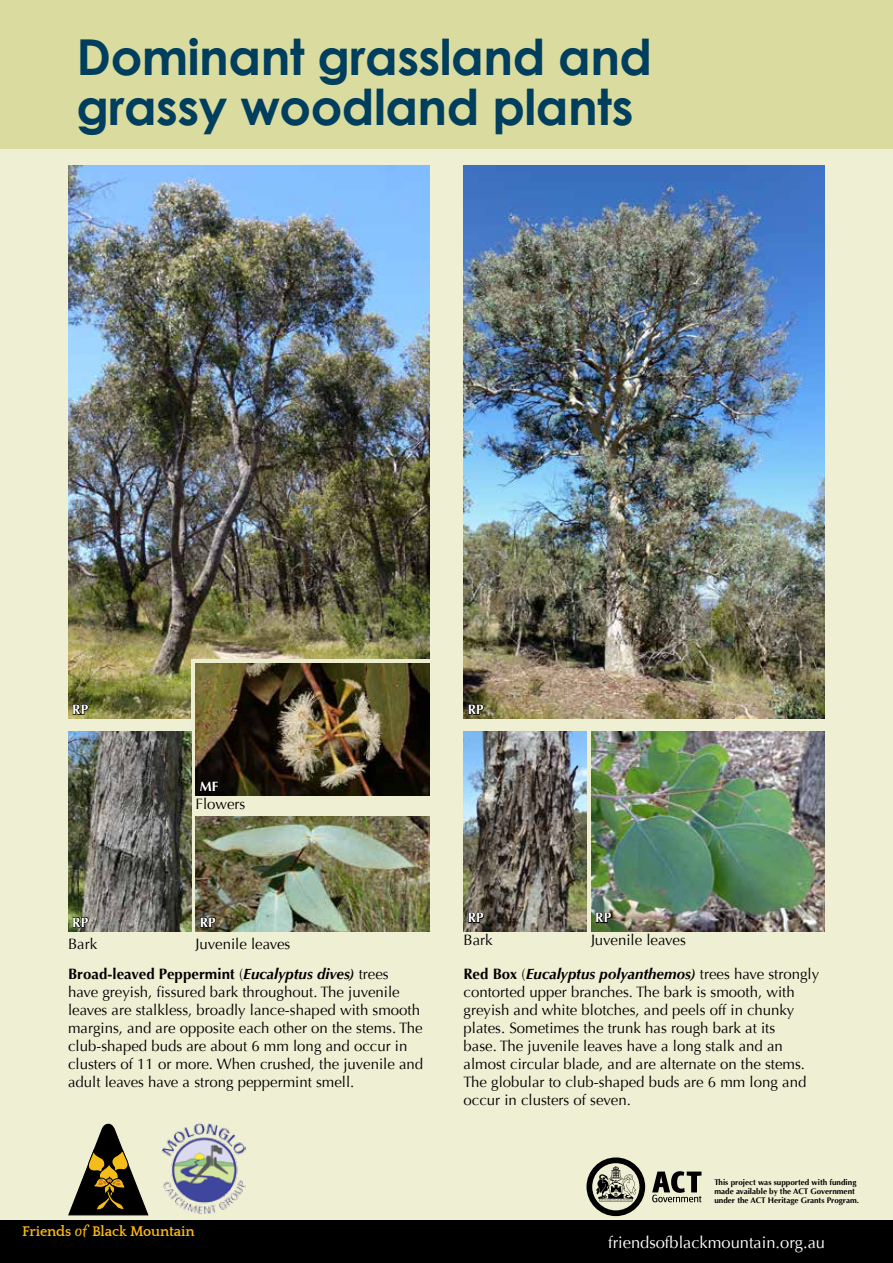
<style>
.page{position:relative;width:893px;height:1263px;background:#efefd4}
.page>*{position:absolute;margin:0;border:0;box-sizing:border-box;transform-origin:0 0}
.t1{font:700 49.5px/49.5px "Century Gothic";letter-spacing:-.01em;color:#003e5e}
.t2{font:16.5px "Optima";color:#fff}
.t3{font:15px/18px "Optima";color:#000}
.t4{font:700 14.4px "Quattrocento";letter-spacing:-.01em;color:#fdb913}
.t5{font:700 13.5px "Optima";letter-spacing:.01em;color:#fff}
.t6{font:700 8.1px/8.7px "Optima";color:#000}
.s1{font-weight:700}
.s2{font-weight:700;font-style:italic}
.s3{font-family:"Merienda Regular 0 wt";font-weight:400;font-size:12.9px}
</style>
<div class="page">
<svg style="left:68px;top:1124px;width:81px;height:91px"></svg>
<div style="left:0;top:1220px;width:893px;height:43px;background:#000"></div>
<img style="left:162px;top:1123px;width:84px;height:91px">
<div style="left:0;top:0;width:893px;height:149px;background:#dadb9f"></div>
<svg style="left:586px;top:1157px;width:59px;height:59px"></svg>
<svg style="left:652px;top:1171px;width:49px;height:31px"></svg>
<img style="left:68px;top:166px;width:361px;height:553px">
<div style="left:191px;top:659px;width:238px;height:132px;background:#ededcf"></div>
<svg style="left:72px;top:703px;width:18px;height:13px"></svg>
<img style="left:68px;top:731px;width:123px;height:200px">
<svg style="left:72px;top:916px;width:18px;height:12px"></svg>
<img style="left:196px;top:816px;width:233px;height:115px">
<svg style="left:200px;top:916px;width:17px;height:12px"></svg>
<img style="left:463px;top:166px;width:362px;height:553px">
<svg style="left:468px;top:703px;width:17px;height:13px"></svg>
<img style="left:463px;top:731px;width:124px;height:200px">
<svg style="left:468px;top:912px;width:17px;height:12px"></svg>
<img style="left:591px;top:731px;width:234px;height:200px">
<svg style="left:595px;top:912px;width:18px;height:12px"></svg>
<img style="left:196px;top:663px;width:233px;height:132px">
<svg style="left:199px;top:759px;width:20px;height:37px"></svg>
<h1 class="t1" style="left:77px;top:32px;width:577px">Dominant grassland and grassy woodland plants</h1>
<p class="t5" style="left:72px;top:702px;width:17px">RP</p>
<p class="t5" style="left:200px;top:778px;width:20px">MF</p>
<p class="t3" style="left:196px;top:795px;width:51px">Flowers</p>
<p class="t5" style="left:468px;top:702px;width:17px">RP</p>
<p class="t5" style="left:72px;top:914px;width:17px">RP</p>
<p class="t5" style="left:200px;top:914px;width:17px">RP</p>
<p class="t3" style="left:68px;top:935px;width:31px">Bark</p>
<p class="t3" style="left:196px;top:935px;width:96px">Juvenile leaves</p>
<p class="t3" style="left:68px;top:965px;width:357px"><span class="s1">Broad-leaved Peppermint</span> (<span class="s2">Eucalyptus dives)</span> trees<br>have greyish, fissured bark throughout. The juvenile leaves are stalkless, broadly lance-shaped with smooth margins, and are opposite each other on the stems. The club-shaped buds are about 6 mm long and occur in clusters of 11 or more. When crushed, the juvenile and adult leaves have a strong peppermint smell.</p>
<p class="t4" style="left:22px;top:1224px;width:174px">Friends <span class="s3">of</span> Black Mountain</p>
<p class="t5" style="left:468px;top:910px;width:17px">RP</p>
<p class="t5" style="left:595px;top:910px;width:17px">RP</p>
<p class="t3" style="left:463px;top:931px;width:31px">Bark</p>
<p class="t3" style="left:591px;top:931px;width:96px">Juvenile leaves</p>
<p class="t3" style="left:463px;top:965px;width:357px"><span class="s1">Red Box</span> (<span class="s2">Eucalyptus polyanthemos)</span> trees have strongly contorted upper branches. The bark is smooth, with greyish and white blotches, and peels off in chunky plates. Sometimes the trunk has rough bark at its<br>base. The juvenile leaves have a long stalk and an almost circular blade, and are alternate on the stems.<br>The globular to club-shaped buds are 6 mm long and occur in clusters of seven.</p>
<p class="t6" style="left:714px;top:1178px;width:146px">This project was supported with funding made available by the ACT Government under the ACT Heritage Grants Program.</p>
<p class="t2" style="left:608px;top:1233px;width:219px">friendsofblackmountain.org.au</p>
</div>
